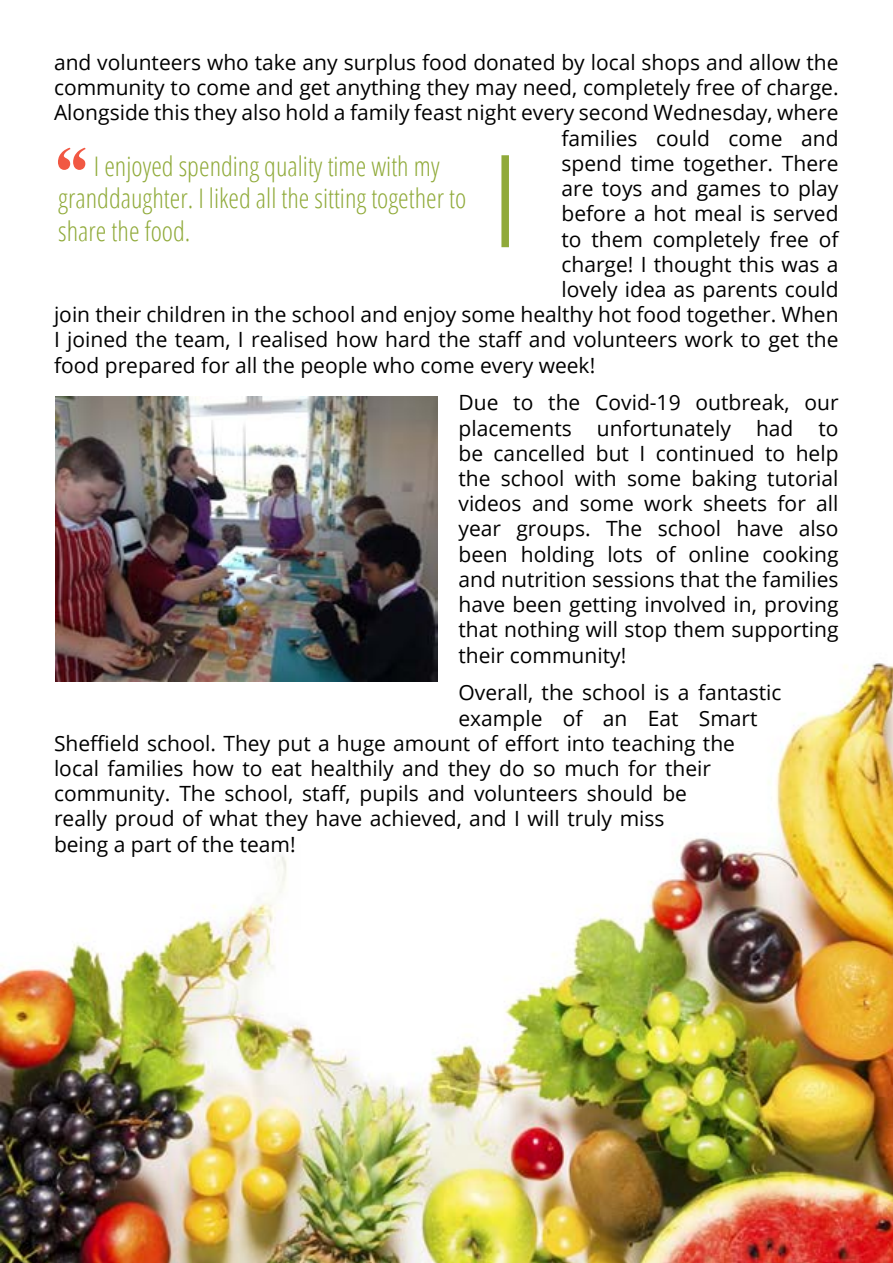
<style>
.page{position:relative;width:893px;height:1263px;background:#fff}
.page>*{position:absolute;margin:0;border:0;box-sizing:border-box;transform-origin:0 0}
.t1{font:81px "Engravers";color:#f15843}
.t2{font:300 27px/32.4px "Open Sans Condensed";color:#90aa3a}
.t3{font:21px/25.2px "Open Sans";color:#000;text-align:justify}
</style>
<div class="page">
<img style="left:0;top:247px;width:893px;height:1016px">
<div style="left:501px;top:155px;width:8px;height:92px;background:#90aa3a"></div>
<img style="left:56px;top:396px;width:381px;height:285px">
<p class="t3" style="left:54px;top:49px;width:786px">and volunteers who take any surplus food donated by local shops and allow the</p>
<p class="t3" style="left:54px;top:75px;width:786px">community to come and get anything they may need, completely free of charge.</p>
<p class="t3" style="left:54px;top:100px;width:786px">Alongside this they also hold a family feast night every second Wednesday, where</p>
<p class="t3" style="left:561px;top:125px;width:279px">families could come and</p>
<p class="t3" style="left:561px;top:150px;width:279px">spend time together. There</p>
<p class="t3" style="left:561px;top:175px;width:279px">are toys and games to play</p>
<p class="t3" style="left:561px;top:201px;width:279px">before a hot meal is served</p>
<p class="t3" style="left:561px;top:226px;width:279px">to them completely free of</p>
<p class="t3" style="left:561px;top:251px;width:279px">charge! I thought this was a</p>
<p class="t3" style="left:561px;top:276px;width:279px">lovely idea as parents could</p>
<p class="t3" style="left:54px;top:301px;width:786px">join their children in the school and enjoy some healthy hot food together. When</p>
<p class="t3" style="left:54px;top:327px;width:786px">I joined the team, I realised how hard the staff and volunteers work to get the</p>
<p class="t3" style="left:54px;top:352px;width:543px">food prepared for all the people who come every week!</p>
<p class="t3" style="left:458px;top:390px;width:382px">Due to the Covid-19 outbreak, our placements unfortunately had to be cancelled but I continued to help the school with some baking tutorial videos and some work sheets for all year groups. The school have also been holding lots of online cooking and nutrition sessions that the families have been getting involved in, proving that nothing will stop them supporting their community!</p>
<p class="t3" style="left:458px;top:680px;width:325px">Overall, the school is a fantastic</p>
<p class="t3" style="left:458px;top:705px;width:301px">example of an Eat Smart</p>
<p class="t3" style="left:54px;top:730px;width:683px">Sheffield school. They put a huge amount of effort into teaching the</p>
<p class="t3" style="left:54px;top:755px;width:659px">local families how to eat healthily and they do so much for their</p>
<p class="t3" style="left:54px;top:780px;width:635px">community. The school, staff, pupils and volunteers should be</p>
<p class="t3" style="left:54px;top:806px;width:612px">really proud of what they have achieved, and I will truly miss</p>
<p class="t3" style="left:54px;top:831px;width:243px">being a part of the team!</p>
<h1 class="t1" style="left:47px;top:128px;width:50px">“</h1>
<p class="t2" style="left:58px;top:149px;width:410px;text-indent:36px">I enjoyed spending quality time with my granddaughter. I liked all the sitting together to share the food.</p>
</div>
